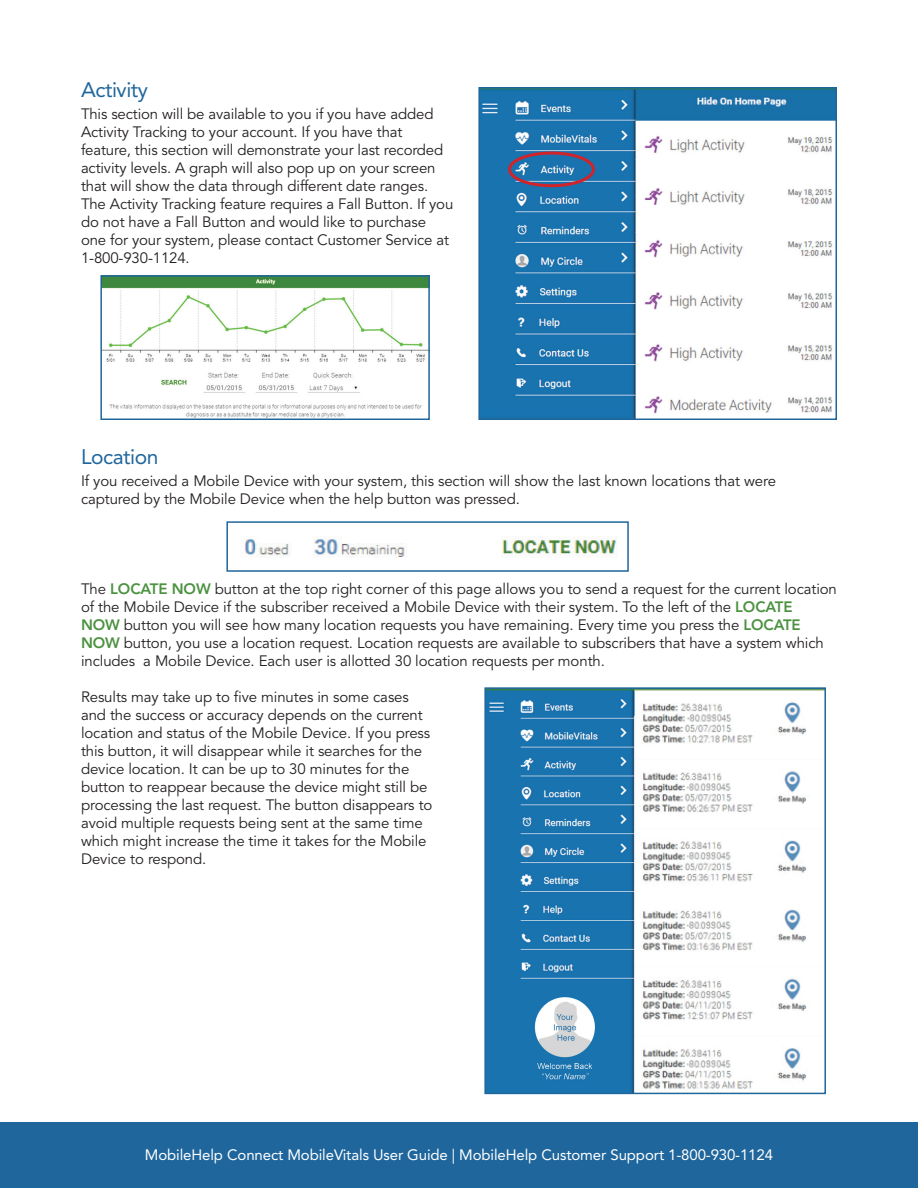
<style>
.page{position:relative;width:918px;height:1188px;background:#fff}
.page>*{position:absolute;margin:0;border:0;box-sizing:border-box;transform-origin:0 0}
.t1{font:21px "Avenir";letter-spacing:-.02em;color:#1f669d}
.t2{font:15px/18px "Avenir";letter-spacing:-.005em;color:#231f20}
.t3{font:15px "Avenir";letter-spacing:-.005em;color:#fff}
.s1{font-weight:800;color:#4c9241}
</style>
<div class="page">
<div style="left:0;top:1123px;width:918px;height:65px;background:#1f669d"></div>
<img style="left:103px;top:278px;width:324px;height:139px">
<div style="left:100px;top:275px;width:330px;height:145px;border:2px solid #1f669d"></div>
<img style="left:481px;top:90px;width:353px;height:327px">
<div style="left:478px;top:87px;width:359px;height:333px;border:2px solid #1f669d"></div>
<div style="left:508px;top:152px;width:87px;height:35px;border:3px solid #d1232a;border-radius:50%"></div>
<img style="left:245px;top:536px;width:372px;height:22px">
<div style="left:226px;top:521px;width:403px;height:51px;border:2px solid #1f669d"></div>
<img style="left:487px;top:690px;width:336px;height:401px">
<div style="left:484px;top:687px;width:342px;height:407px;border:2px solid #1f669d"></div>
<h1 class="t1" style="left:81px;top:77px;width:69px">Activity</h1>
<p class="t2" style="left:81px;top:105px;width:374px">This section will be available to you if you have added Activity Tracking to your account. If you have that feature, this section will demonstrate your last recorded activity levels. A graph will also pop up on your screen that will show the data through different date ranges.<br>The Activity Tracking feature requires a Fall Button. If you do not have a Fall Button and would like to purchase one for your system, please contact Customer Service at 1-800-930-1124.</p>
<h1 class="t1" style="left:81px;top:445px;width:79px">Location</h1>
<p class="t2" style="left:81px;top:473px;width:697px">If you received a Mobile Device with your system, this section will show the last known locations that were captured by the Mobile Device when the help button was pressed.</p>
<p class="t2" style="left:81px;top:581px;width:757px">The <span class="s1">LOCATE NOW</span> button at the top right corner of this page allows you to send a request for the current location of the Mobile Device if the subscriber received a Mobile Device with their system. To the left of the <span class="s1">LOCATE<br>NOW</span> button you will see how many location requests you have remaining. Every time you press the <span class="s1">LOCATE NOW</span> button, you use a location request. Location requests are available to subscribers that have a system which includes a Mobile Device. Each user is allotted 30 location requests per month.</p>
<p class="t2" style="left:81px;top:689px;width:353px">Results may take up to five minutes in some cases and the success or accuracy depends on the current location and status of the Mobile Device. If you press this button, it will disappear while it searches for the device location. It can be up to 30 minutes for the button to reappear because the device might still be processing the last request. The button disappears to avoid multiple requests being sent at the same time which might increase the time it takes for the Mobile Device to respond.</p>
<p class="t3" style="left:145px;top:1146px;width:630px">MobileHelp Connect MobileVitals User Guide | MobileHelp Customer Support 1-800-930-1124</p>
</div>
